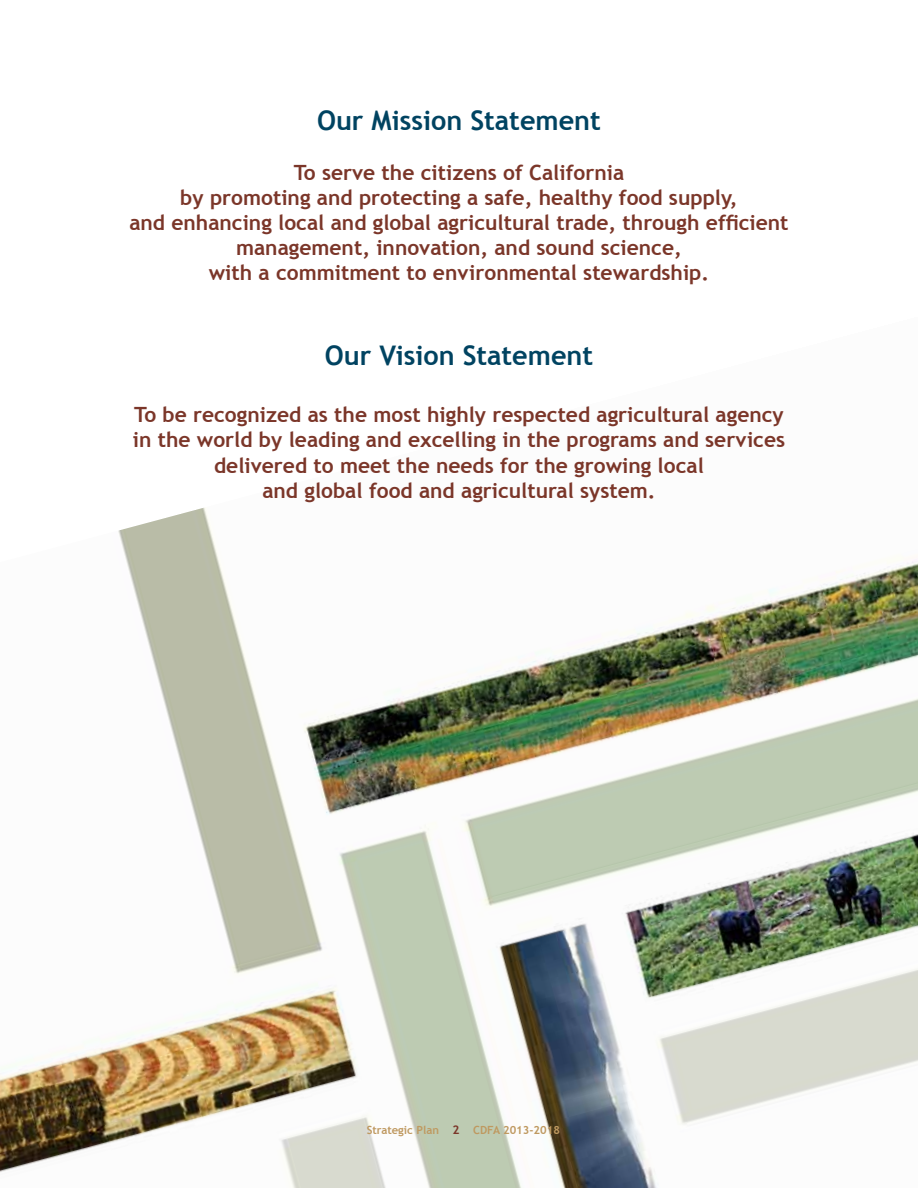
<style>
.page{position:relative;width:918px;height:1188px;background:#fff}
.page>*{position:absolute;margin:0;border:0;box-sizing:border-box;transform-origin:0 0}
.t1{font:700 27px "Trebuchet MS";color:#004361}
.t2{font:700 21px/25.2px "Trebuchet MS";color:#7b3629;text-align:center}
.t3{font:700 11.25px "Trebuchet MS";color:#bf9960}
.s1{font-size:12px;color:#7b3629}
</style>
<div class="page">
<img style="left:0;top:508px;width:918px;height:680px">
<p class="t1" style="left:317px;top:103px;width:285px">Our Mission Statement</p>
<p class="t2" style="left:129px;top:160px;width:661px">To serve the citizens of California<br>by promoting and protecting a safe, healthy food supply,<br>and enhancing local and global agricultural trade, through efficient management, innovation, and sound science,<br>with a commitment to environmental stewardship.</p>
<p class="t1" style="left:325px;top:339px;width:270px">Our Vision Statement</p>
<p class="t2" style="left:133px;top:402px;width:654px">To be recognized as the most highly respected agricultural agency in the world by leading and excelling in the programs and services delivered to meet the needs for the growing local<br>and global food and agricultural system.</p>
<p class="t3" style="left:367px;top:1123px;width:195px">Strategic Plan <span class="s1">2</span> CDFA 2013-2018</p>
</div>
